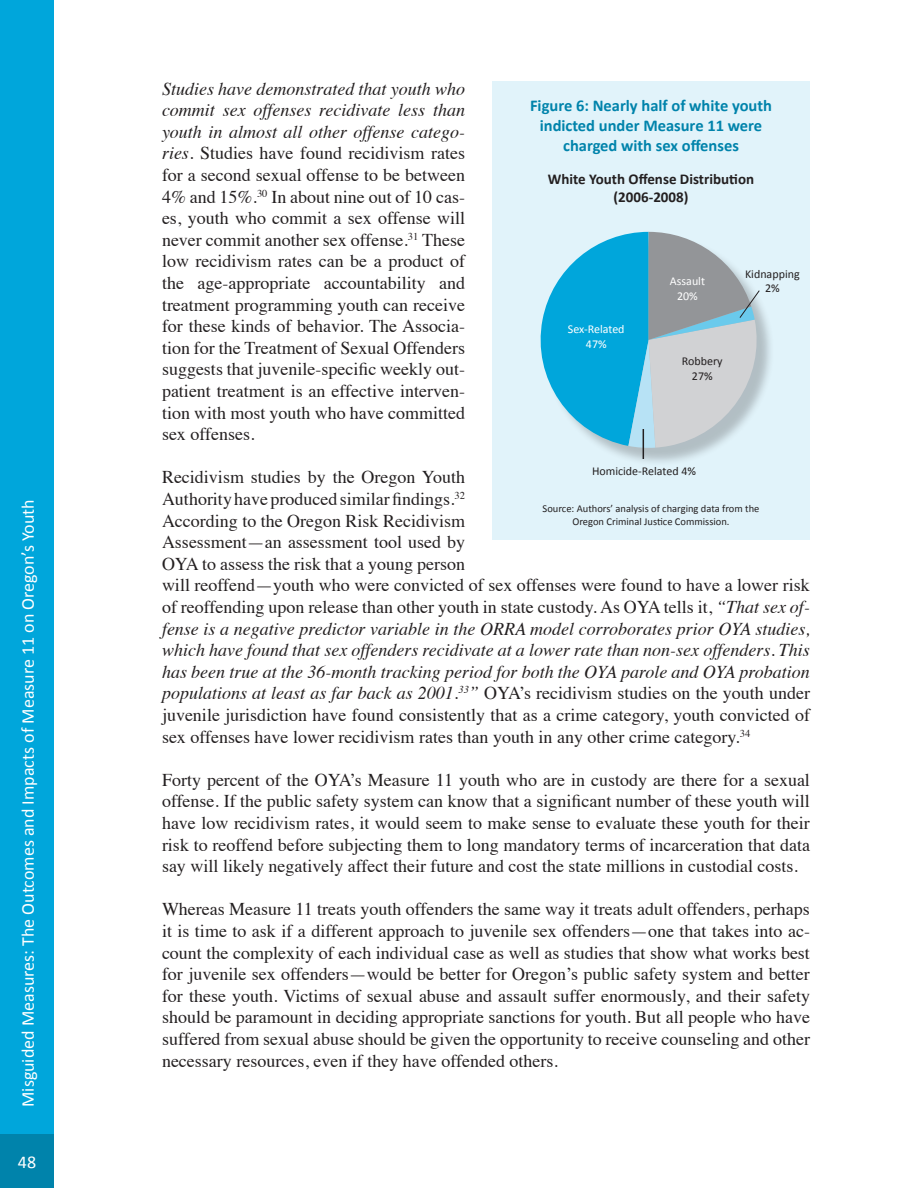
<style>
.page{position:relative;width:918px;height:1188px;background:#fff}
.page>*{position:absolute;margin:0;border:0;box-sizing:border-box;transform-origin:0 0}
.t1{font:18px/21.6px "Times";color:#231f20;text-align:justify}
.t2{font:18px "Calibri";color:#fff}
.t3{font:700 16.5px/19.8px "Calibri";color:#0083ab;text-align:center}
.t4{font:700 15px/18px "Calibri";color:#231f20;text-align:center}
.t5{font:12px/14.4px "Calibri";color:#231f20;text-align:center}
.t6{font:12px/14.4px "Calibri";color:#fff;text-align:center}
.t7{font:10.5px/12.6px "Calibri";color:#231f20;text-align:center}
.s1{font-style:italic}
</style>
<div class="page">
<div style="left:0;top:0;width:54px;height:1134px;background:#00a6db"></div>
<div style="left:0;top:1134px;width:54px;height:54px;background:#0083ab"></div>
<div style="left:492px;top:81px;width:318px;height:459px;background:#e1f3fa"></div>
<div style="left:543px;top:234px;width:232px;height:232px;background:#231f20;opacity:.25"></div>
<hr style="left:643px;top:429px;width:1px;height:30px;background:#231f20">
<svg style="left:541px;top:232px;width:220px;height:216px"></svg>
<p class="t2" style="left:17px;top:1107px;width:609px;rotate:-90deg">Misguided Measures: The Outcomes and Impacts of Measure 11 on Oregon’s Youth</p>
<p class="t2" style="left:18px;top:1151px;width:20px">48</p>
<p class="t1" style="left:162px;top:76px;width:305px"><span class="s1">Studies have demonstrated that youth who commit sex offenses recidivate less than youth in almost all other offense catego&shy;ries.</span> Studies have found recidivism rates for a second sexual offense to be between 4% and 15%.<sup>30</sup> In about nine out of 10 cas&shy;es, youth who commit a sex offense will never commit another sex offense.<sup>31</sup> These low recidivism rates can be a product of the age-appropriate accountability and treatment programming youth can receive for these kinds of behavior. The Associa&shy;tion for the Treatment of Sexual Offenders suggests that juvenile-specific weekly out&shy;patient treatment is an effective interven&shy;tion with most youth who have committed sex offenses.</p>
<p class="t1" style="left:162px;top:465px;width:650px;text-align:left">Recidivism studies by the Oregon Youth<br>Authority have produced similar findings.<sup>32<br></sup>According to the Oregon Risk Recidivism<br>Assessment—an assessment tool used by<br>OYA to assess the risk that a young person<br>will reoffend—youth who were convicted of sex offenses were found to have a lower risk of reoffending upon release than other youth in state custody. As OYA tells it, <span class="s1">“That sex of&shy;fense is a negative predictor variable in the ORRA model corroborates prior OYA studies, which have found that sex offenders recidivate at a lower rate than non-sex offenders. This has been true at the 36-month tracking period for both the OYA parole and OYA probation populations at least as far back as 2001.</span><sup>33</sup><span class="s1">”</span> OYA’s recidivism studies on the youth under juvenile jurisdiction have found consistently that as a crime category, youth convicted of sex offenses have lower recidivism rates than youth in any other crime category.<sup>34</sup></p>
<p class="t1" style="left:162px;top:767px;width:650px">Forty percent of the OYA’s Measure 11 youth who are in custody are there for a sexual offense. If the public safety system can know that a significant number of these youth will have low recidivism rates, it would seem to make sense to evaluate these youth for their risk to reoffend before subjecting them to long mandatory terms of incarceration that data say will likely negatively affect their future and cost the state millions in custodial costs.</p>
<p class="t1" style="left:162px;top:897px;width:650px">Whereas Measure 11 treats youth offenders the same way it treats adult offenders, perhaps it is time to ask if a different approach to juvenile sex offenders—one that takes into ac&shy;count the complexity of each individual case as well as studies that show what works best for juvenile sex offenders—would be better for Oregon’s public safety system and better for these youth. Victims of sexual abuse and assault suffer enormously, and their safety should be paramount in deciding appropriate sanctions for youth. But all people who have suffered from sexual abuse should be given the opportunity to receive counseling and other necessary resources, even if they have offended others.</p>
<p class="t3" style="left:530px;top:95px;width:243px">Figure 6: Nearly half of white youth indicted under Measure 11 were charged with sex offenses</p>
<p class="t4" style="left:548px;top:169px;width:208px">White Youth Offense Distribution (2006-2008)</p>
<p class="t5" style="left:745px;top:266px;width:56px">Kidnapping<br>2%</p>
<p class="t6" style="left:670px;top:274px;width:37px">Assault<br>20%</p>
<p class="t6" style="left:568px;top:322px;width:58px">Sex-Related<br>47%</p>
<p class="t5" style="left:682px;top:353px;width:42px">Robbery<br>27%</p>
<p class="t5" style="left:592px;top:463px;width:106px">Homicide-Related 4%</p>
<p class="t7" style="left:543px;top:502px;width:218px">Source: Authors’ analysis of charging data from the<br>Oregon Criminal Justice Commission.</p>
</div>
